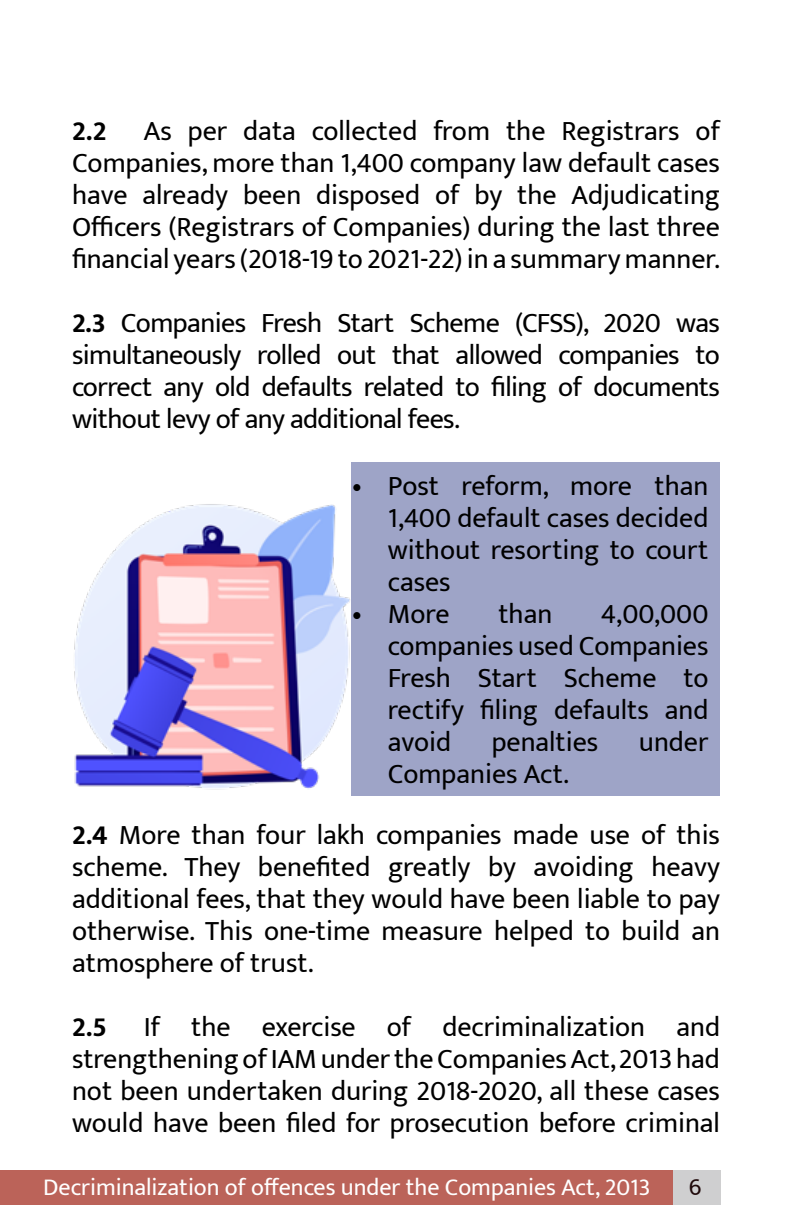
<style>
.page{position:relative;width:792px;height:1224px;background:#fff}
.page>*{position:absolute;margin:0;border:0;box-sizing:border-box;transform-origin:0 0}
.t1{font:28px/32px "Mukta";color:#000;text-align:justify}
.t2{font:700 28px "Mukta";color:#000}
.t3{font:24px "Mukta";color:#fff}
.s1{font-weight:700}
</style>
<div class="page">
<div style="left:0;top:1171px;width:720px;height:34px;background:#cfcfd0"></div>
<div style="left:0;top:1171px;width:672px;height:34px;background:#bb6359"></div>
<img style="left:74px;top:504px;width:276px;height:286px">
<div style="left:351px;top:462px;width:369px;height:334px;background:#9ea4c7"></div>
<p class="t1" style="left:72px;top:114px;width:650px;text-indent:72px">As per data collected from the Registrars of Companies, more than 1,400 company law default cases have already been disposed of by the Adjudicating Officers (Registrars of Companies) during the last three financial years (2018-19 to 2021-22) in a summary manner.</p>
<p class="t1" style="left:72px;top:306px;width:650px"><span class="s1">2.3</span> Companies Fresh Start Scheme (CFSS), 2020 was simultaneously rolled out that allowed companies to correct any old defaults related to filing of documents without levy of any additional fees.</p>
<p class="t2" style="left:72px;top:114px;width:36px">2.2</p>
<p class="t1" style="left:388px;top:469px;width:322px;text-indent:-36px">• Post reform, more than 1,400 default cases decided without resorting to court cases</p>
<p class="t1" style="left:352px;top:597px;width:99px">• More</p>
<p class="t1" style="left:498px;top:597px;width:55px">than</p>
<p class="t1" style="left:388px;top:597px;width:322px;text-indent:213px">4,00,000 companies used Companies Fresh Start Scheme to rectify filing defaults and avoid</p>
<p class="t1" style="left:492px;top:725px;width:108px">penalties</p>
<p class="t1" style="left:639px;top:725px;width:71px">under</p>
<p class="t1" style="left:388px;top:757px;width:183px">Companies Act.</p>
<p class="t1" style="left:72px;top:818px;width:650px"><span class="s1">2.4</span> More than four lakh companies made use of this scheme. They benefited greatly by avoiding heavy additional fees, that they would have been liable to pay otherwise. This one-time measure helped to build an atmosphere of trust.</p>
<p class="t2" style="left:72px;top:1010px;width:37px">2.5</p>
<p class="t1" style="left:72px;top:1010px;width:650px;text-indent:72px">If the exercise of decriminalization and strengthening of IAM under the Companies Act, 2013 had not been undertaken during 2018-2020, all these cases would have been filed for prosecution before criminal</p>
<p class="t3" style="left:43px;top:1173px;width:609px">Decriminalization of offences under the Companies Act, 2013</p>
</div>
